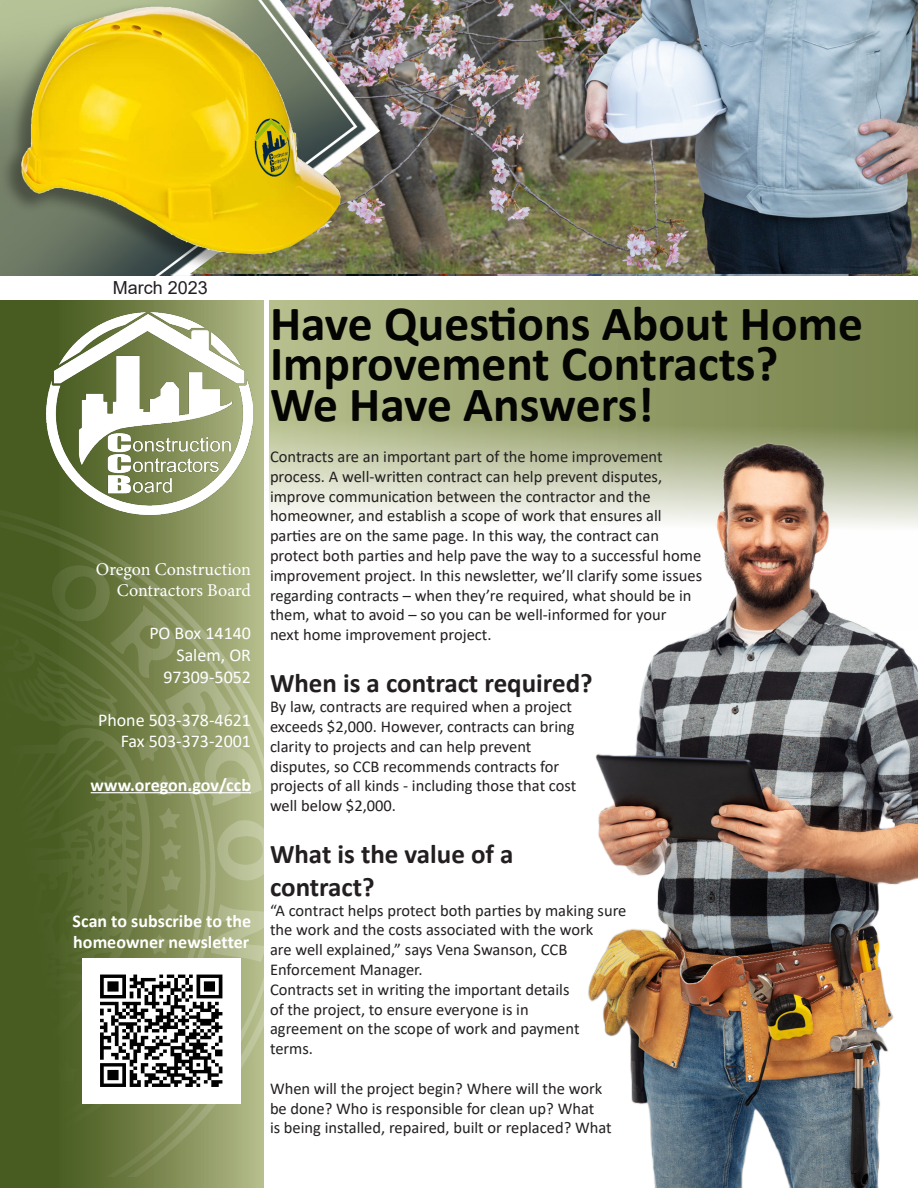
<style>
.page{position:relative;width:918px;height:1188px;background:#fff}
.page>*{position:absolute;margin:0;border:0;box-sizing:border-box;transform-origin:0 0}
.t1{font:700 49.5px/40.5px "Calibri";color:#040503}
.t2{font:700 27px/32.4px "Calibri";color:#231f20}
.t3{font:18px "Calibri";color:#fff}
.t4{font:700 18px/21.6px "Calibri";color:#fff}
.t5{font:18px "Minion Pro";color:#fff}
.t6{font:18px "Arial";color:#231f20}
.t7{font:16.5px/19.8px "Calibri";color:#231f20}
</style>
<div class="page">
<svg style="left:270px;top:300px;width:648px;height:221px;background:#a4ad7f"></svg>
<svg style="left:0;top:300px;width:264px;height:888px;background:#64753d"></svg>
<img style="left:46px;top:312px;width:207px;height:177px">
<img style="left:0;top:489px;width:264px;height:687px">
<hr style="left:91px;top:792px;width:160px;height:1px;background:#fff">
<img style="left:0;top:0;width:918px;height:275px">
<img style="left:82px;top:959px;width:158px;height:145px">
<img style="left:190px;top:0;width:728px;height:274px">
<img style="left:575px;top:441px;width:343px;height:747px">
<p class="t6" style="left:113px;top:275px;width:97px">March 2023</p>
<p class="t5" style="left:96px;top:557px;width:157px">Oregon Construction</p>
<p class="t5" style="left:117px;top:578px;width:136px">Contractors Board</p>
<p class="t3" style="left:149px;top:621px;width:103px">PO Box 14140</p>
<p class="t3" style="left:176px;top:643px;width:76px">Salem, OR</p>
<p class="t3" style="left:163px;top:664px;width:89px">97309-5052</p>
<p class="t3" style="left:98px;top:707px;width:154px">Phone 503-378-4621</p>
<p class="t3" style="left:121px;top:729px;width:132px">Fax 503-373-2001</p>
<p class="t4" style="left:91px;top:774px;width:162px">www.oregon.gov/ccb</p>
<p class="t4" style="left:73px;top:910px;width:180px">Scan to subscribe to the homeowner newsletter</p>
<p class="t1" style="left:270px;top:302px;width:594px">Have Questions About Home<br>Improvement Contracts?<br>We Have Answers!</p>
<p class="t7" style="left:270px;top:446px;width:434px">Contracts are an important part of the home improvement process. A well-written contract can help prevent disputes, improve communication between the contractor and the homeowner, and establish a scope of work that ensures all parties are on the same page. In this way, the contract can protect both parties and help pave the way to a successful home improvement project. In this newsletter, we’ll clarify some issues regarding contracts – when they’re required, what should be in them, what to avoid – so you can be well-informed for your<br>next home improvement project.</p>
<p class="t2" style="left:270px;top:667px;width:324px">When is a contract required?</p>
<p class="t7" style="left:270px;top:696px;width:308px">By law, contracts are required when a project exceeds $2,000. However, contracts can bring clarity to projects and can help prevent disputes, so CCB recommends contracts for projects of all kinds - including those that cost well below $2,000.</p>
<p class="t2" style="left:270px;top:838px;width:245px">What is the value of a contract?</p>
<p class="t7" style="left:270px;top:900px;width:358px">“A contract helps protect both parties by making sure the work and the costs associated with the work<br>are well explained,” says Vena Swanson, CCB Enforcement Manager.</p>
<p class="t7" style="left:270px;top:979px;width:311px">Contracts set in writing the important details of the project, to ensure everyone is in agreement on the scope of work and payment terms.</p>
<p class="t7" style="left:270px;top:1078px;width:343px">When will the project begin? Where will the work be done? Who is responsible for clean up? What<br>is being installed, repaired, built or replaced? What</p>
</div>
